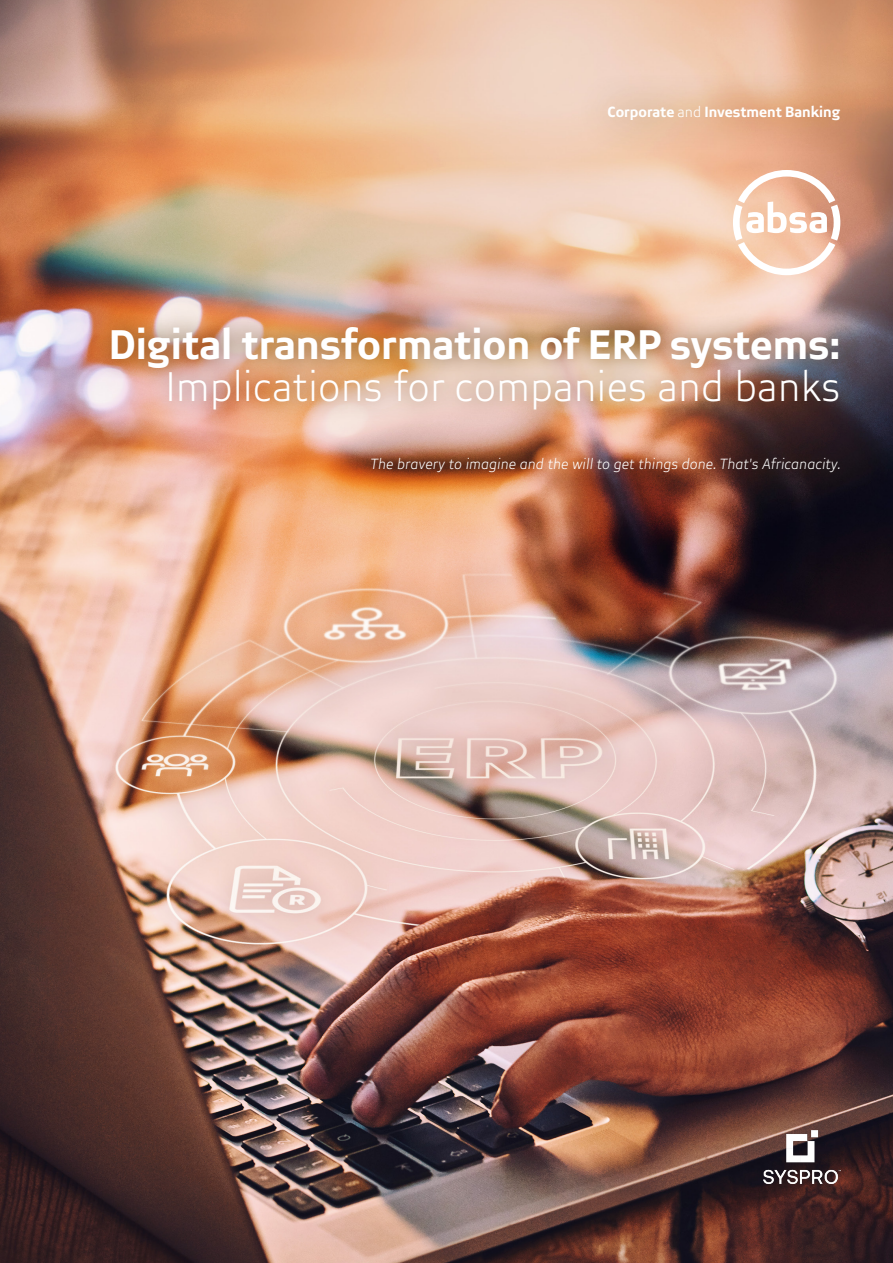
<style>
.page{position:relative;width:893px;height:1263px;background:#fff}
.page>*{position:absolute;margin:0;border:0;box-sizing:border-box;transform-origin:0 0}
.t1{font:700 42px "Brave Sans";color:#fff}
.t2{font:300 42px "Brave Sans";color:#fff}
.t3{font:italic 300 15px "Brave Sans";color:#fff}
.t4{font:700 15px "Brave Sans";color:#fff}
.s1{font-weight:300}
</style>
<div class="page">
<img style="left:0;top:0;width:893px;height:1263px">
<svg style="left:733px;top:170px;width:107px;height:105px"></svg>
<div style="left:574px;top:71px;width:300px;height:83px;background:#4c2b00;opacity:.8"></div>
<div style="left:89px;top:305px;width:772px;height:124px;background:#4c2b00;opacity:.8"></div>
<div style="left:352px;top:437px;width:506px;height:56px;background:#4c2b00;opacity:.8"></div>
<img style="left:763px;top:1130px;width:77px;height:53px">
<p class="t4" style="left:608px;top:102px;width:234px">Corporate <span class="s1">and</span> Investment Banking</p>
<h1 class="t1" style="left:109px;top:319px;width:733px">Digital transformation of ERP systems:</h1>
<h1 class="t2" style="left:165px;top:362px;width:676px">Implications for companies and banks</h1>
<p class="t3" style="left:370px;top:455px;width:472px">The bravery to imagine and the will to get things done. That's Africanacity.</p>
</div>
